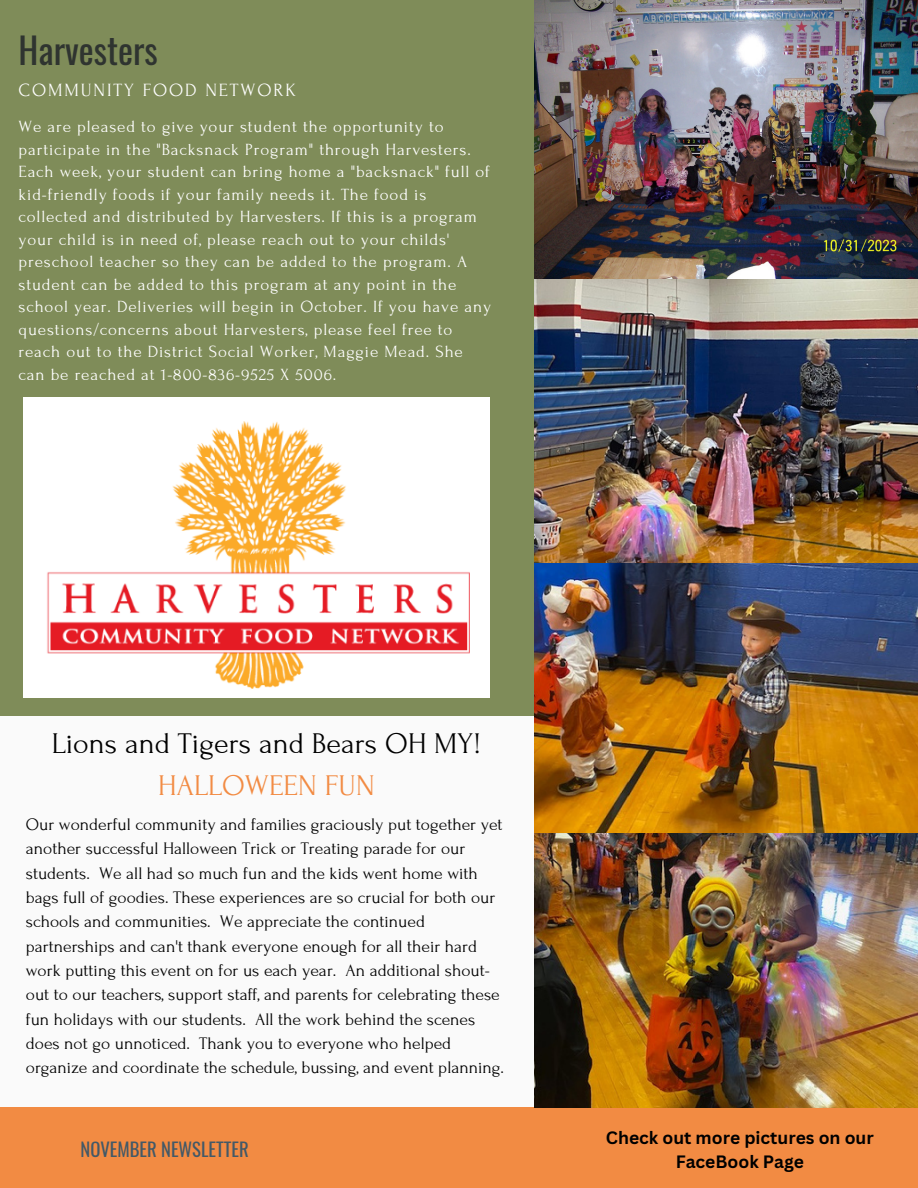
<style>
.page{position:relative;width:918px;height:1188px;background:#fafafa}
.page>*{position:absolute;margin:0;border:0;box-sizing:border-box;transform-origin:0 0}
.t1{font:35.7px "Oswald";color:#2f3430}
.t2{font:30px "Forum";color:#000}
.t3{font:30px "Forum";color:#f28b43}
.t4{font:18.75px "Forum";letter-spacing:.1em;color:#fff}
.t5{font:18.6px "Oswald";color:#435967}
.t6{font:17.55px/24.3px "Forum";color:#000}
.t7{font:700 17.4px/23.7px "Canva Sans";color:#000;text-align:center}
.t8{font:17.1px/22.5px "Forum";letter-spacing:.05em;color:#fff}
</style>
<div class="page">
<div style="left:0;top:0;width:534px;height:716px;background:#7f8c59"></div>
<div style="left:0;top:1107px;width:918px;height:81px;background:#f28b43"></div>
<img style="left:24px;top:397px;width:466px;height:301px">
<img style="left:534px;top:0;width:384px;height:1108px">
<p class="t1" style="left:19px;top:23px;width:141px">Harvesters</p>
<p class="t4" style="left:19px;top:80px;width:279px">COMMUNITY FOOD NETWORK</p>
<p class="t8" style="left:19px;top:116px;width:474px">We are pleased to give your student the opportunity to participate in the "Backsnack Program" through Harvesters.<br>Each week, your student can bring home a "backsnack" full of kid-friendly foods if your family needs it. The food is collected and distributed by Harvesters. If this is a program your child is in need of, please reach out to your childs' preschool teacher so they can be added to the program. A student can be added to this program at any point in the school year. Deliveries will begin in October. If you have any questions/concerns about Harvesters, please feel free to reach out to the District Social Worker, Maggie Mead. She can be reached at 1-800-836-9525 X 5006.</p>
<p class="t2" style="left:52px;top:728px;width:431px">Lions and Tigers and Bears OH MY!</p>
<p class="t3" style="left:158px;top:769px;width:219px">HALLOWEEN FUN</p>
<p class="t6" style="left:26px;top:812px;width:480px">Our wonderful community and families graciously put together yet another successful Halloween Trick or Treating parade for our students. We all had so much fun and the kids went home with bags full of goodies. These experiences are so crucial for both our schools and communities. We appreciate the continued partnerships and can't thank everyone enough for all their hard work putting this event on for us each year. An additional shout&shy;out to our teachers, support staff, and parents for celebrating these fun holidays with our students. All the work behind the scenes does not go unnoticed. Thank you to everyone who helped organize and coordinate the schedule, bussing, and event planning.</p>
<p class="t5" style="left:81px;top:1135px;width:170px">NOVEMBER NEWSLETTER</p>
<p class="t7" style="left:606px;top:1126px;width:269px">Check out more pictures on our<br>FaceBook Page</p>
</div>
